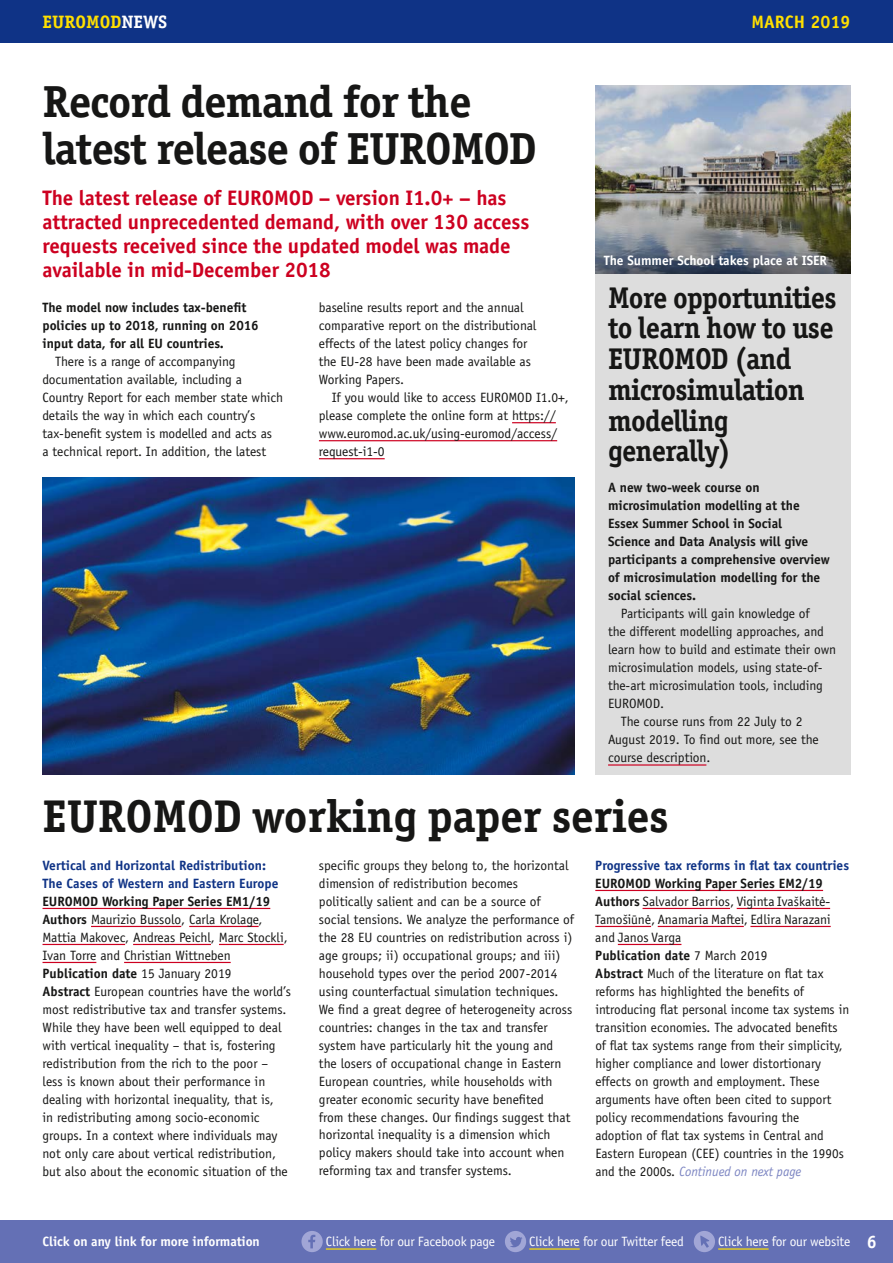
<style>
.page{position:relative;width:893px;height:1263px;background:#fff}
.page>*{position:absolute;margin:0;border:0;box-sizing:border-box;transform-origin:0 0}
.t1{font:700 46.05px "Officina Serif Std";letter-spacing:-.01em;color:#161615}
.t2{font:700 45px/46.5px "Officina Serif Std";letter-spacing:-.025em;color:#161615}
.t3{font:700 30px/30.8px "Officina Serif Std";letter-spacing:-.025em;color:#161615;scale:.95 1}
.t4{font:700 21px/24px "Officina Sans Std";letter-spacing:-.005em;color:#cd0020}
.t5{font:700 18px "Officina Serif Std";color:#ffe000}
.t6{font:700 18px "Officina Sans Std";color:#ffe000}
.t7{font:13.5px/18px "Officina Sans Std";color:#161615}
.t8{font:700 13.5px/18px "Officina Sans Std";letter-spacing:-.005em;color:#161615}
.t9{font:700 13.5px/18px "Officina Sans Std";color:#0f3386}
.t10{font:13.5px/18px "Officina Sans ITC Pro";letter-spacing:-.005em;color:#161615;text-align:justify}
.t11{font:13.5px "Officina Sans Std";letter-spacing:-.015em;color:#fff}
.t12{font:700 13.5px "Officina Sans Std";letter-spacing:-.01em;color:#fff}
.s1{color:#fff}
.s2{font-weight:700}
.s3{font-family:"Officina Sans Std";font-weight:700}
.s4{font-style:italic;color:#7c85c2}
.s5{font-weight:700;font-size:18px}
</style>
<div class="page">
<div style="left:0;top:1220px;width:893px;height:43px;background:#6470b5"></div>
<div style="left:0;top:0;width:893px;height:43px;background:#0f3386"></div>
<hr style="left:43px;top:908px;width:227px;height:1px;background:#cd0020">
<hr style="left:91px;top:926px;width:90px;height:1px;background:#cd0020">
<hr style="left:189px;top:926px;width:70px;height:1px;background:#cd0020">
<hr style="left:43px;top:944px;width:82px;height:1px;background:#cd0020">
<hr style="left:133px;top:944px;width:78px;height:1px;background:#cd0020">
<hr style="left:219px;top:944px;width:65px;height:1px;background:#cd0020">
<hr style="left:43px;top:962px;width:53px;height:1px;background:#cd0020">
<hr style="left:124px;top:962px;width:107px;height:1px;background:#cd0020">
<hr style="left:595px;top:890px;width:228px;height:1px;background:#cd0020">
<hr style="left:643px;top:908px;width:87px;height:1px;background:#cd0020">
<hr style="left:737px;top:908px;width:93px;height:1px;background:#cd0020">
<hr style="left:595px;top:926px;width:56px;height:1px;background:#cd0020">
<hr style="left:658px;top:926px;width:86px;height:1px;background:#cd0020">
<hr style="left:750px;top:926px;width:81px;height:1px;background:#cd0020">
<hr style="left:618px;top:944px;width:63px;height:1px;background:#cd0020">
<hr style="left:512px;top:422px;width:44px;height:1px;background:#cd0020">
<hr style="left:319px;top:440px;width:238px;height:1px;background:#cd0020">
<hr style="left:319px;top:458px;width:66px;height:1px;background:#cd0020">
<div style="left:595px;top:273px;width:255px;height:502px;background:#ddd"></div>
<hr style="left:608px;top:764px;width:98px;height:2px;background:#cd0020">
<img style="left:43px;top:477px;width:531px;height:298px">
<img style="left:595px;top:85px;width:255px;height:109px">
<svg style="left:595px;top:194px;width:255px;height:79px;background:#71736f"></svg>
<h3 class="t5" style="left:43px;top:10px;width:126px">EUROMOD<span class="s1">NEWS</span></h3>
<h3 class="t6" style="left:751px;top:10px;width:101px">MARCH 2019</h3>
<h2 class="t2" style="left:43px;top:78px;width:496px">Record demand for the latest release of EUROMOD</h2>
<h3 class="t4" style="left:43px;top:185px;width:488px">The latest release of EUROMOD – version I1.0+ – has attracted unprecedented demand, with over 130 access requests received since the updated model was made available in mid-December 2018</h3>
<p class="t8" style="left:43px;top:298px;width:218px">The model now includes tax-benefit policies up to 2018, running on 2016 input data, for all EU countries.</p>
<p class="t7" style="left:43px;top:352px;width:242px;text-indent:13px">There is a range of accompanying documentation available, including a Country Report for each member state which details the way in which each country’s tax-benefit system is modelled and acts as<br>a technical report. In addition, the latest</p>
<p class="t7" style="left:319px;top:298px;width:219px">baseline results report and the annual comparative report on the distributional effects of the latest policy changes for the EU-28 have been made available as Working Papers.</p>
<p class="t7" style="left:319px;top:388px;width:251px;text-indent:13px">If you would like to access EUROMOD I1.0+, please complete the online form at https:// www.euromod.ac.uk/using-euromod/access/ request-i1-0</p>
<p class="t12" style="left:604px;top:252px;width:225px">The Summer School takes place at ISER</p>
<h3 class="t3" style="left:608px;top:282px;width:242px">More opportunities to learn how to use<br>EUROMOD (and microsimulation modelling generally)</h3>
<p class="t8" style="left:608px;top:478px;width:223px">A new two-week course on microsimulation modelling at the<br>Essex Summer School in Social<br>Science and Data Analysis will give participants a comprehensive overview of microsimulation modelling for the social sciences.</p>
<p class="t7" style="left:621px;top:604px;width:190px">Participants will gain knowledge of</p>
<p class="t7" style="left:608px;top:622px;width:217px">the different modelling approaches, and</p>
<p class="t7" style="left:608px;top:640px;width:230px">learn how to build and estimate their own</p>
<p class="t7" style="left:608px;top:658px;width:216px">microsimulation models, using state-of-</p>
<p class="t7" style="left:608px;top:676px;width:216px">the-art microsimulation tools, including</p>
<p class="t7" style="left:608px;top:694px;width:58px">EUROMOD.</p>
<p class="t7" style="left:621px;top:712px;width:183px">The course runs from 22 July to 2</p>
<p class="t7" style="left:608px;top:730px;width:212px">August 2019. To find out more, see the</p>
<p class="t7" style="left:608px;top:748px;width:104px">course description.</p>
<h1 class="t1" style="left:43px;top:787px;width:628px">EUROMOD working paper series</h1>
<p class="t9" style="left:43px;top:856px;width:237px">Vertical and Horizontal Redistribution:<br>The Cases of Western and Eastern Europe</p>
<p class="t7" style="left:43px;top:892px;width:250px"><span class="s2">EUROMOD Working Paper Series EM1/19<br>Authors</span> Maurizio Bussolo, Carla Krolage, Mattia Makovec, Andreas Peichl, Marc Stockli, Ivan Torre and Christian Wittneben <span class="s2">Publication date</span> 15 January 2019<br><span class="s2">Abstract</span> European countries have the world’s most redistributive tax and transfer systems.<br>While they have been well equipped to deal with vertical inequality – that is, fostering redistribution from the rich to the poor – less is known about their performance in dealing with horizontal inequality, that is,<br>in redistributing among socio-economic groups. In a context where individuals may not only care about vertical redistribution, but also about the economic situation of the</p>
<p class="t7" style="left:319px;top:856px;width:257px">specific groups they belong to, the horizontal dimension of redistribution becomes politically salient and can be a source of social tensions. We analyze the performance of the 28 EU countries on redistribution across i) age groups; ii) occupational groups; and iii) household types over the period 2007-2014 using counterfactual simulation techniques.<br>We find a great degree of heterogeneity across countries: changes in the tax and transfer system have particularly hit the young and the losers of occupational change in Eastern European countries, while households with greater economic security have benefited<br>from these changes. Our findings suggest that horizontal inequality is a dimension which policy makers should take into account when reforming tax and transfer systems.</p>
<p class="t9" style="left:595px;top:856px;width:255px">Progressive tax reforms in flat tax countries</p>
<p class="t8" style="left:595px;top:874px;width:229px">EUROMOD Working Paper Series EM2/19</p>
<p class="t10" style="left:595px;top:892px;width:237px"><span class="s3">Authors</span> Salvador Barrios, Viginta Ivaškaitė-Tamošiūnė, Anamaria Maftei, Edlira Narazani and Janos Varga</p>
<p class="t7" style="left:595px;top:946px;width:255px"><span class="s2">Publication date</span> 7 March 2019<br><span class="s2">Abstract</span> Much of the literature on flat tax reforms has highlighted the benefits of introducing flat personal income tax systems in transition economies. The advocated benefits of flat tax systems range from their simplicity, higher compliance and lower distortionary effects on growth and employment. These arguments have often been cited to support policy recommendations favouring the adoption of flat tax systems in Central and Eastern European (CEE) countries in the 1990s and the 2000s. <span class="s4">Continued on next page</span></p>
<p class="t12" style="left:43px;top:1233px;width:219px">Click on any link for more information</p>
<p class="t11" style="left:326px;top:1234px;width:171px">Click here for our Facebook page</p>
<p class="t11" style="left:529px;top:1234px;width:156px">Click here for our Twitter feed</p>
<p class="t11" style="left:718px;top:1234px;width:160px">Click here for our website <span class="s5">6</span></p>
</div>
